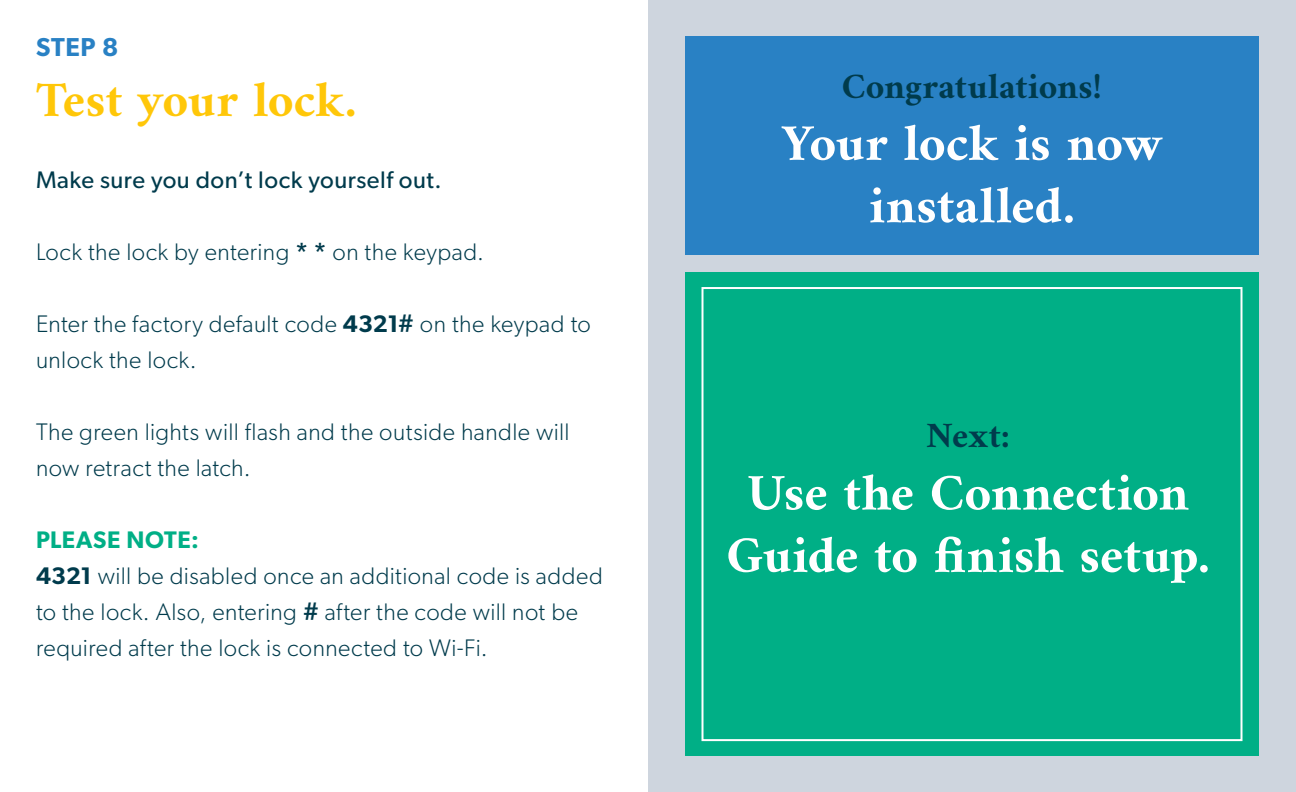
<style>
.page{position:relative;width:1296px;height:792px;background:#fff}
.page>*{position:absolute;margin:0;border:0;box-sizing:border-box;transform-origin:0 0}
.t1{font:700 52px/62.4px "Amiri";color:#fff;text-align:center}
.Main_Headlines{font:700 50px "Amiri";letter-spacing:-.005em;color:#ffc709}
.t2{font:700 36px "Amiri";letter-spacing:.005em;color:#003b4c}
.Main_Headlines-2{font:600 26px "Gibson";color:#2981c4}
.Body_Copy{font:300 24px/36px "Gibson";letter-spacing:.02em;color:#003b4c}
.Body_Copy-2{font:24px "Gibson";letter-spacing:.02em;color:#003b4c}
.s1{font-weight:600}
.s2{font-weight:600;color:#00af86}
</style>
<div class="page">
<div style="left:648px;top:0;width:648px;height:792px;background:#ced5de"></div>
<div style="left:685px;top:36px;width:574px;height:219px;background:#2981c4"></div>
<div style="left:685px;top:272px;width:574px;height:484px;background:#00af86"></div>
<div style="left:702px;top:287px;width:540px;height:454px;border:2px solid #fff"></div>
<p class="Main_Headlines-2" style="left:36px;top:31px;width:84px">STEP 8</p>
<p class="Main_Headlines" style="left:36px;top:69px;width:322px">Test your lock.</p>
<p class="Body_Copy-2" style="left:36px;top:166px;width:407px">Make sure you don’t lock yourself out.</p>
<p class="Body_Copy" style="left:36px;top:234px;width:450px">Lock the lock by entering <span class="s1">* *</span> on the keypad.</p>
<p class="Body_Copy" style="left:36px;top:306px;width:556px">Enter the factory default code <span class="s1">4321#</span> on the keypad to unlock the lock.</p>
<p class="Body_Copy" style="left:36px;top:414px;width:535px">The green lights will flash and the outside handle will now retract the latch.</p>
<p class="Body_Copy" style="left:36px;top:522px;width:568px"><span class="s2">PLEASE NOTE:<br></span><span class="s1">4321</span> will be disabled once an additional code is added to the lock. Also, entering <span class="s1">#</span> after the code will not be required after the lock is connected to Wi-Fi.</p>
<p class="t2" style="left:842px;top:64px;width:262px">Congratulations!</p>
<p class="t1" style="left:782px;top:111px;width:382px">Your lock is now installed.</p>
<p class="t2" style="left:926px;top:414px;width:86px">Next:</p>
<p class="t1" style="left:726px;top:460px;width:485px">Use the Connection<br>Guide to finish setup.</p>
</div>
